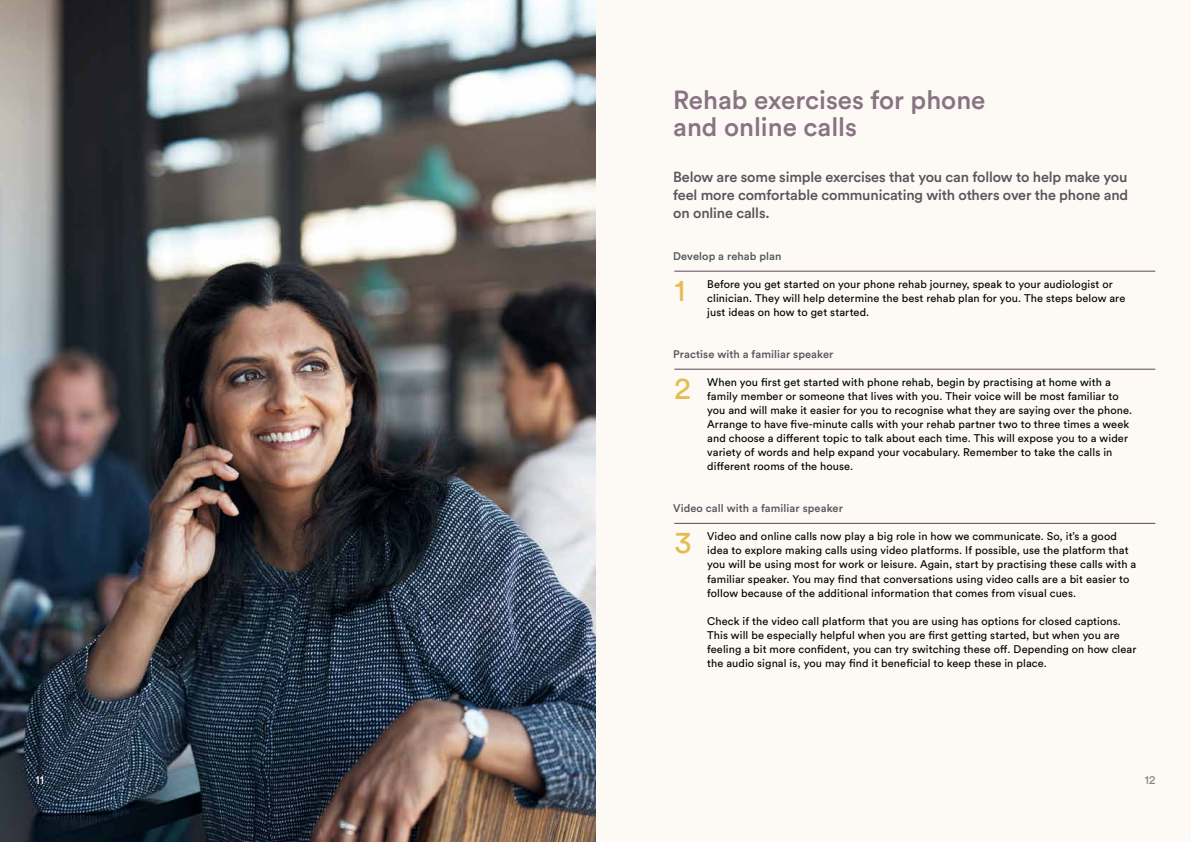
<style>
.page{position:relative;width:1191px;height:842px;background:#fff}
.page>*{position:absolute;margin:0;border:0;box-sizing:border-box;transform-origin:0 0}
.t1{font:31px "Circular Std";color:#e5bb52}
.t2{font:500 26px/27.5px "Circular Std";color:#877482}
.t3{font:500 14.5px/18px "Circular Std";letter-spacing:-.01em;color:#55565a;text-align:justify}
.t4{font:12px "Circular Std";color:#fff}
.t5{font:12px "Circular Std";color:#7f8084}
.t6{font:11px/14px "Circular Std";letter-spacing:.01em;color:#000}
.t7{font:500 11px "Circular Std";letter-spacing:.01em;color:#55565a}
</style>
<div class="page">
<div style="left:595px;top:0;width:596px;height:842px;background:#fdf9f5"></div>
<img style="left:0;top:0;width:595px;height:842px">
<hr style="left:674px;top:271px;width:481px;height:1px;background:#5f4659">
<hr style="left:674px;top:369px;width:481px;height:1px;background:#5f4659">
<hr style="left:674px;top:523px;width:481px;height:1px;background:#5f4659">
<h2 class="t2" style="left:673px;top:86px;width:314px">Rehab exercises for phone and online calls</h2>
<h3 class="t3" style="left:673px;top:168px;width:456px">Below are some simple exercises that you can follow to help make you feel more comfortable communicating with others over the phone and on online calls.</h3>
<p class="t7" style="left:673px;top:250px;width:110px">Develop a rehab plan</p>
<p class="t6" style="left:707px;top:277px;width:419px">Before you get started on your phone rehab journey, speak to your audiologist or clinician. They will help determine the best rehab plan for you. The steps below are just ideas on how to get started.</p>
<p class="t7" style="left:673px;top:348px;width:162px">Practise with a familiar speaker</p>
<p class="t6" style="left:707px;top:375px;width:426px">When you first get started with phone rehab, begin by practising at home with a family member or someone that lives with you. Their voice will be most familiar to you and will make it easier for you to recognise what they are saying over the phone.<br>Arrange to have five-minute calls with your rehab partner two to three times a week and choose a different topic to talk about each time. This will expose you to a wider variety of words and help expand your vocabulary. Remember to take the calls in different rooms of the house.</p>
<p class="t7" style="left:673px;top:502px;width:171px">Video call with a familiar speaker</p>
<p class="t6" style="left:707px;top:529px;width:431px">Video and online calls now play a big role in how we communicate. So, it’s a good idea to explore making calls using video platforms. If possible, use the platform that you will be using most for work or leisure. Again, start by practising these calls with a familiar speaker. You may find that conversations using video calls are a bit easier to follow because of the additional information that comes from visual cues.</p>
<p class="t6" style="left:707px;top:613px;width:431px">Check if the video call platform that you are using has options for closed captions.<br>This will be especially helpful when you are first getting started, but when you are feeling a bit more confident, you can try switching these off. Depending on how clear the audio signal is, you may find it beneficial to keep these in place.</p>
<h1 class="t1" style="left:674px;top:271px;width:12px">1</h1>
<h1 class="t1" style="left:674px;top:369px;width:18px">2</h1>
<h1 class="t1" style="left:674px;top:523px;width:19px">3</h1>
<p class="t4" style="left:35px;top:772px;width:10px">11</p>
<p class="t5" style="left:1144px;top:772px;width:12px">12</p>
</div>
